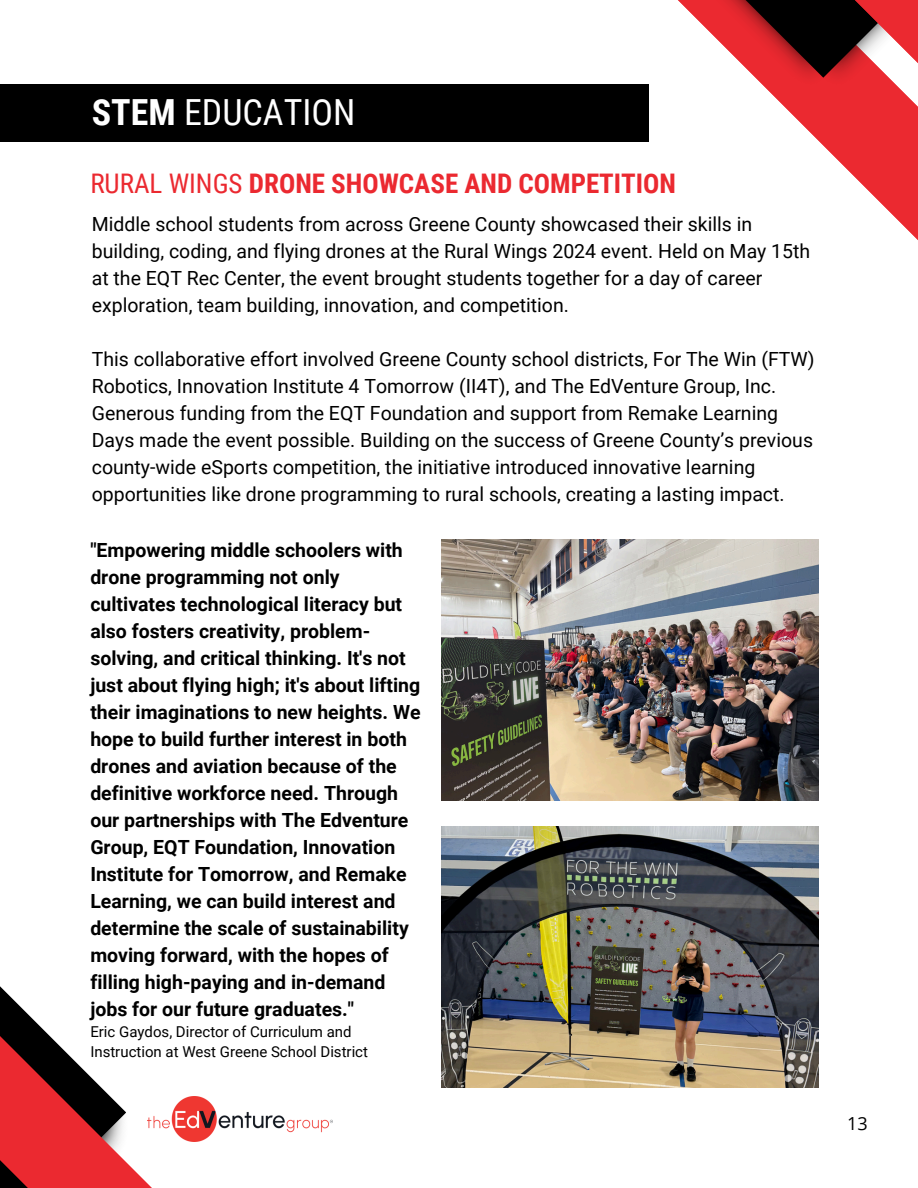
<style>
.page{position:relative;width:918px;height:1188px;background:#fff}
.page>*{position:absolute;margin:0;border:0;box-sizing:border-box;transform-origin:0 0}
.t1{font:36px "Roboto Condensed";color:#fff}
.t2{font:700 27px "Roboto Condensed";color:#eb2930}
.t3{font:19.5px/27px "Roboto";color:#000}
.t4{font:700 19.5px/27px "Roboto";color:#000}
.t5{font:18px "Open Sans";color:#000}
.t6{font:15px/20.2px "Roboto";color:#000}
.s1{font-weight:700}
.s2{font-weight:400}
</style>
<div class="page">
<svg style="left:880px;top:202px;width:38px;height:38px"></svg>
<svg style="left:682px;top:0;width:30px;height:34px"></svg>
<svg style="left:712px;top:0;width:206px;height:202px"></svg>
<svg style="left:0;top:986px;width:201px;height:202px"></svg>
<img style="left:148px;top:1096px;width:184px;height:45px">
<div style="left:0;top:84px;width:649px;height:58px;background:#000"></div>
<img style="left:442px;top:539px;width:377px;height:261px">
<img style="left:442px;top:827px;width:377px;height:261px">
<p class="t1" style="left:92px;top:92px;width:265px"><span class="s1">STEM</span> EDUCATION</p>
<h1 class="t2" style="left:90px;top:168px;width:587px"><span class="s2">RURAL WINGS</span> DRONE SHOWCASE AND COMPETITION</h1>
<h2 class="t3" style="left:92px;top:211px;width:720px">Middle school students from across Greene County showcased their skills in building, coding, and flying drones at the Rural Wings 2024 event. Held on May 15th at the EQT Rec Center, the event brought students together for a day of career exploration, team building, innovation, and competition.</h2>
<p class="t3" style="left:92px;top:346px;width:724px">This collaborative effort involved Greene County school districts, For The Win (FTW)<br>Robotics, Innovation Institute 4 Tomorrow (II4T), and The EdVenture Group, Inc.<br>Generous funding from the EQT Foundation and support from Remake Learning Days made the event possible. Building on the success of Greene County’s previous county-wide eSports competition, the initiative introduced innovative learning opportunities like drone programming to rural schools, creating a lasting impact.</p>
<p class="t4" style="left:90px;top:536px;width:332px">"Empowering middle schoolers with drone programming not only cultivates technological literacy but also fosters creativity, problem&shy;solving, and critical thinking. It's not just about flying high; it's about lifting their imaginations to new heights. We hope to build further interest in both drones and aviation because of the definitive workforce need. Through our partnerships with The Edventure Group, EQT Foundation, Innovation Institute for Tomorrow, and Remake Learning, we can build interest and determine the scale of sustainability moving forward, with the hopes of filling high-paying and in-demand jobs for our future graduates."</p>
<p class="t6" style="left:90px;top:1022px;width:279px">Eric Gaydos, Director of Curriculum and<br>Instruction at West Greene School District</p>
<p class="t5" style="left:847px;top:1111px;width:22px">13</p>
</div>
